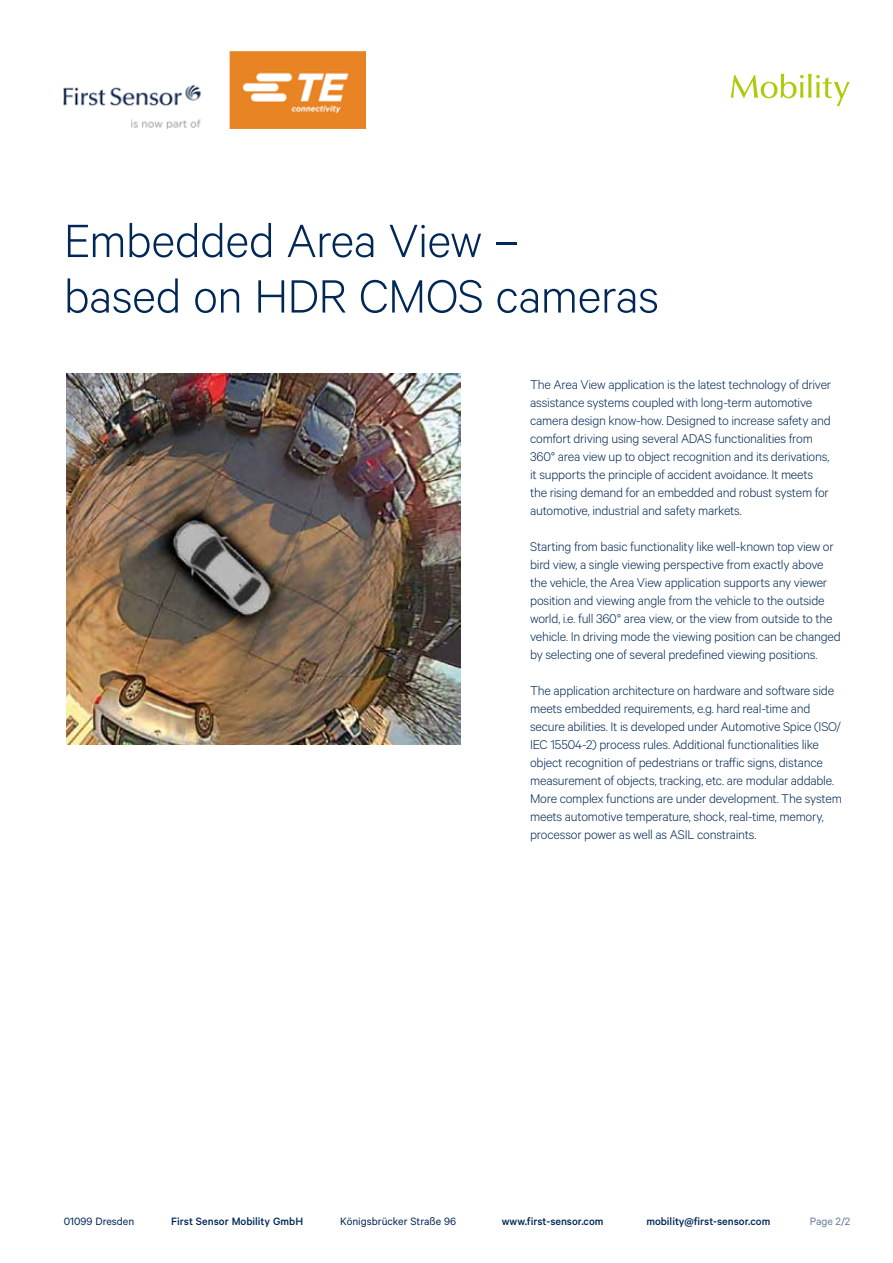
<style>
.page{position:relative;width:893px;height:1263px;background:#fff}
.page>*{position:absolute;margin:0;border:0;box-sizing:border-box;transform-origin:0 0}
.t1{font:300 52.5px/55.5px "Calibre";letter-spacing:-.01em;color:#002856}
.t2{font:300 14.25px/18px "Calibre";letter-spacing:-.015em;color:#002856}
.t3{font:500 12px "Calibre";color:#002856}
.t4{font:12px "Calibre";color:#002856}
.t5{font:12px "Calibre";color:#667e9a}
</style>
<div class="page">
<svg style="left:731px;top:74px;width:119px;height:32px"></svg>
<img style="left:64px;top:51px;width:302px;height:78px">
<img style="left:67px;top:374px;width:393px;height:370px">
<h1 class="t1" style="left:64px;top:211px;width:597px">Embedded Area View –<br>based on HDR CMOS cameras</h1>
<p class="t2" style="left:530px;top:375px;width:303px">The Area View application is the latest technology of driver assistance systems coupled with long-term automotive camera design know-how. Designed to increase safety and comfort driving using several ADAS functionalities from 360° area view up to object recognition and its derivations, it supports the principle of accident avoidance. It meets the rising demand for an embedded and robust system for automotive, industrial and safety markets.</p>
<p class="t2" style="left:530px;top:537px;width:312px">Starting from basic functionality like well-known top view or bird view, a single viewing perspective from exactly above the vehicle, the Area View application supports any viewer position and viewing angle from the vehicle to the outside world, i.e. full 360° area view, or the view from outside to the vehicle. In driving mode the viewing position can be changed by selecting one of several predefined viewing positions.</p>
<p class="t2" style="left:530px;top:681px;width:313px">The application architecture on hardware and software side meets embedded requirements, e.g. hard real-time and secure abilities. It is developed under Automotive Spice (ISO/ IEC 15504-2) process rules. Additional functionalities like object recognition of pedestrians or traffic signs, distance measurement of objects, tracking, etc. are modular addable.<br>More complex functions are under development. The system meets automotive temperature, shock, real-time, memory, processor power as well as ASIL constraints.</p>
<p class="t4" style="left:64px;top:1214px;width:72px">01099 Dresden</p>
<p class="t3" style="left:171px;top:1214px;width:133px">First Sensor Mobility GmbH</p>
<p class="t4" style="left:340px;top:1214px;width:117px">Königsbrücker Straße 96</p>
<p class="t3" style="left:502px;top:1214px;width:103px">www.first-sensor.com</p>
<p class="t3" style="left:646px;top:1214px;width:125px">mobility@first-sensor.com</p>
<p class="t5" style="left:810px;top:1214px;width:42px">Page 2/2</p>
</div>
